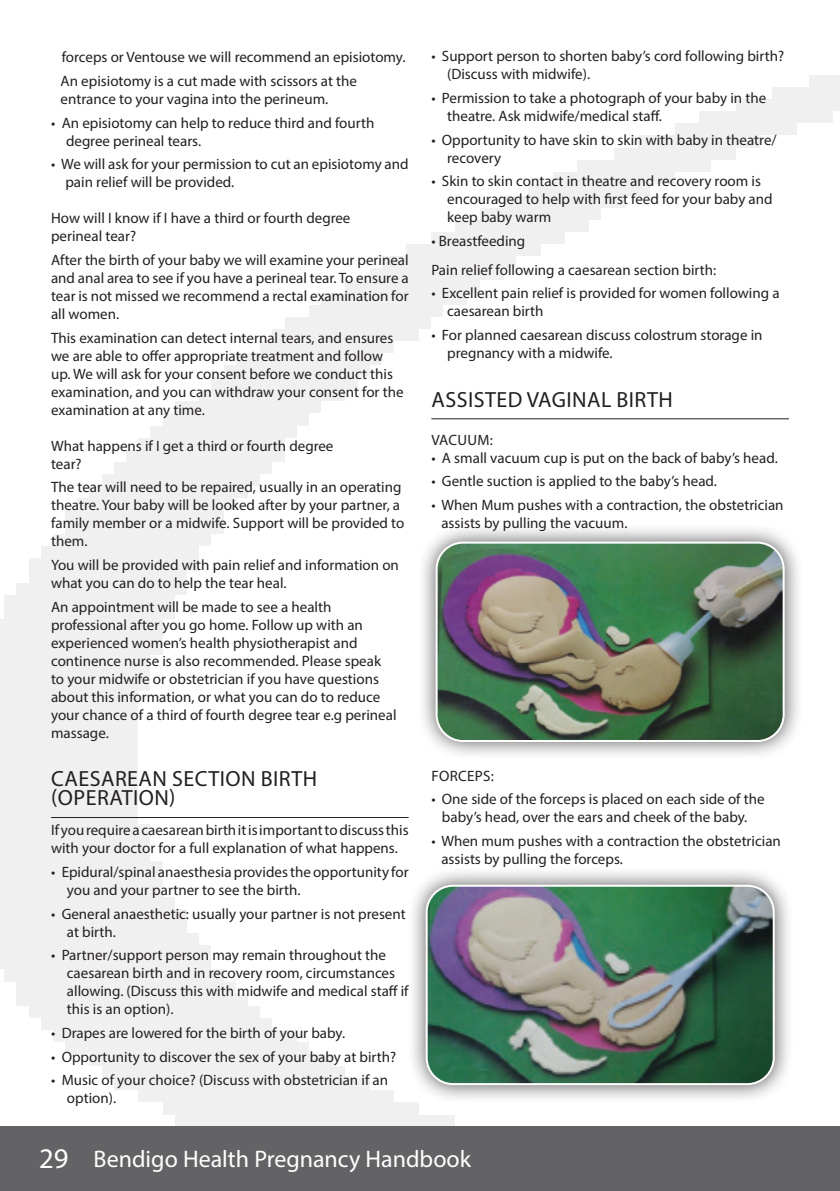
<style>
.page{position:relative;width:840px;height:1191px;background:#fff}
.page>*{position:absolute;margin:0;border:0;box-sizing:border-box;transform-origin:0 0}
.t1{font:24px "Myriad Pro";color:#fff}
.Page_Header{font:22px/19px "Myriad Pro";letter-spacing:.02em;color:#231f20}
.Note_text{font:15px/18px "Myriad Pro";color:#231f20}
.Note_text-2{font:15px "Myriad Pro";letter-spacing:.02em;color:#231f20}
.sub_heading{font:15px "Myriad Pro";letter-spacing:.02em;color:#231f20}
.s1{font-size:28.6px}
</style>
<div class="page">
<div style="left:0;top:1126px;width:839px;height:65px;background:#636366"></div>
<hr style="left:51px;top:817px;width:357px;height:1px;background:#231f20">
<hr style="left:431px;top:418px;width:357px;height:1px;background:#231f20">
<div style="left:416px;top:522px;width:387px;height:239px;background:#231f20;opacity:.75"></div>
<img style="left:436px;top:542px;width:347px;height:199px">
<div style="left:435px;top:541px;width:349px;height:201px;border:2px solid #fff;border-radius:26px"></div>
<div style="left:406px;top:865px;width:387px;height:239px;background:#231f20;opacity:.75"></div>
<img style="left:426px;top:885px;width:347px;height:199px">
<div style="left:425px;top:884px;width:349px;height:201px;border:2px solid #fff;border-radius:26px"></div>
<p class="Note_text" style="left:62px;top:48px;width:345px">forceps or Ventouse we will recommend an episiotomy.</p>
<p class="Note_text" style="left:61px;top:72px;width:298px">An episiotomy is a cut made with scissors at the entrance to your vagina into the perineum.</p>
<p class="Note_text" style="left:66px;top:113px;width:309px;text-indent:-15px">• An episiotomy can help to reduce third and fourth degree perineal tears.</p>
<p class="Note_text" style="left:65px;top:155px;width:344px;text-indent:-14px">• We will ask for your permission to cut an episiotomy and pain relief will be provided.</p>
<p class="Note_text" style="left:51px;top:209px;width:301px">How will I know if I have a third or fourth degree perineal tear?</p>
<p class="Note_text" style="left:51px;top:251px;width:359px;text-align:justify">After the birth of your baby we will examine your perineal and anal area to see if you have a perineal tear. To ensure a tear is not missed we recommend a rectal examination for all women.</p>
<p class="Note_text" style="left:51px;top:328px;width:354px">This examination can detect internal tears, and ensures we are able to offer appropriate treatment and follow up. We will ask for your consent before we conduct this examination, and you can withdraw your consent for the examination at any time.</p>
<p class="Note_text" style="left:51px;top:436px;width:284px">What happens if I get a third or fourth degree tear?</p>
<p class="Note_text" style="left:51px;top:478px;width:354px">The tear will need to be repaired, usually in an operating theatre. Your baby will be looked after by your partner, a family member or a midwife. Support will be provided to them.</p>
<p class="Note_text" style="left:51px;top:556px;width:349px">You will be provided with pain relief and information on what you can do to help the tear heal.</p>
<p class="Note_text" style="left:51px;top:597px;width:347px">An appointment will be made to see a health professional after you go home. Follow up with an experienced women’s health physiotherapist and continence nurse is also recommended. Please speak to your midwife or obstetrician if you have questions about this information, or what you can do to reduce your chance of a third of fourth degree tear e.g perineal massage.</p>
<p class="Page_Header" style="left:51px;top:769px;width:267px">CAESAREAN SECTION BIRTH (OPERATION)</p>
<p class="Note_text" style="left:51px;top:821px;width:359px">If you require a caesarean birth it is important to discuss this with your doctor for a full explanation of what happens.</p>
<p class="Note_text" style="left:67px;top:862px;width:343px;text-indent:-16px">• Epidural/spinal anaesthesia provides the opportunity for you and your partner to see the birth.</p>
<p class="Note_text" style="left:67px;top:904px;width:340px;text-indent:-16px">• General anaesthetic: usually your partner is not present at birth.</p>
<p class="Note_text" style="left:67px;top:946px;width:343px;text-indent:-16px">• Partner/support person may remain throughout the caesarean birth and in recovery room, circumstances allowing. (Discuss this with midwife and medical staff if this is an option).</p>
<p class="Note_text" style="left:51px;top:1023px;width:295px">• Drapes are lowered for the birth of your baby.</p>
<p class="Note_text" style="left:51px;top:1047px;width:346px">• Opportunity to discover the sex of your baby at birth?</p>
<p class="Note_text" style="left:67px;top:1071px;width:322px;text-indent:-16px">• Music of your choice? (Discuss with obstetrician if an option).</p>
<p class="Note_text" style="left:447px;top:47px;width:338px;text-indent:-16px">• Support person to shorten baby’s cord following birth? (Discuss with midwife).</p>
<p class="Note_text" style="left:447px;top:89px;width:320px;text-indent:-16px">• Permission to take a photograph of your baby in the theatre. Ask midwife/medical staff.</p>
<p class="Note_text" style="left:447px;top:130px;width:331px;text-indent:-16px">• Opportunity to have skin to skin with baby in theatre/ recovery</p>
<p class="Note_text" style="left:447px;top:172px;width:327px;text-indent:-16px">• Skin to skin contact in theatre and recovery room is encouraged to help with first feed for your baby and keep baby warm</p>
<p class="Note_text" style="left:431px;top:232px;width:95px">• Breastfeeding</p>
<p class="Note_text" style="left:431px;top:260px;width:286px">Pain relief following a caesarean section birth:</p>
<p class="Note_text" style="left:447px;top:284px;width:334px;text-indent:-16px">• Excellent pain relief is provided for women following a caesarean birth</p>
<p class="Note_text" style="left:447px;top:326px;width:317px;text-indent:-16px">• For planned caesarean discuss colostrum storage in pregnancy with a midwife.</p>
<p class="Page_Header" style="left:431px;top:389px;width:243px">ASSISTED VAGINAL BIRTH</p>
<p class="sub_heading" style="left:431px;top:430px;width:63px">VACUUM:</p>
<p class="Note_text" style="left:431px;top:448px;width:348px">• A small vacuum cup is put on the back of baby’s head.</p>
<p class="Note_text" style="left:431px;top:472px;width:287px">• Gentle suction is applied to the baby’s head.</p>
<p class="Note_text" style="left:441px;top:495px;width:343px;text-indent:-10px">• When Mum pushes with a contraction, the obstetrician assists by pulling the vacuum.</p>
<p class="Note_text-2" style="left:431px;top:766px;width:64px">FORCEPS:</p>
<p class="Note_text" style="left:431px;top:790px;width:334px;text-align:center">• One side of the forceps is placed on each side of the baby’s head, over the ears and cheek of the baby.</p>
<p class="Note_text" style="left:441px;top:831px;width:341px;text-indent:-10px">• When mum pushes with a contraction the obstetrician assists by pulling the forceps.</p>
<h1 class="t1" style="left:39px;top:1144px;width:433px"><span class="s1">29</span> Bendigo Health Pregnancy Handbook</h1>
</div>
